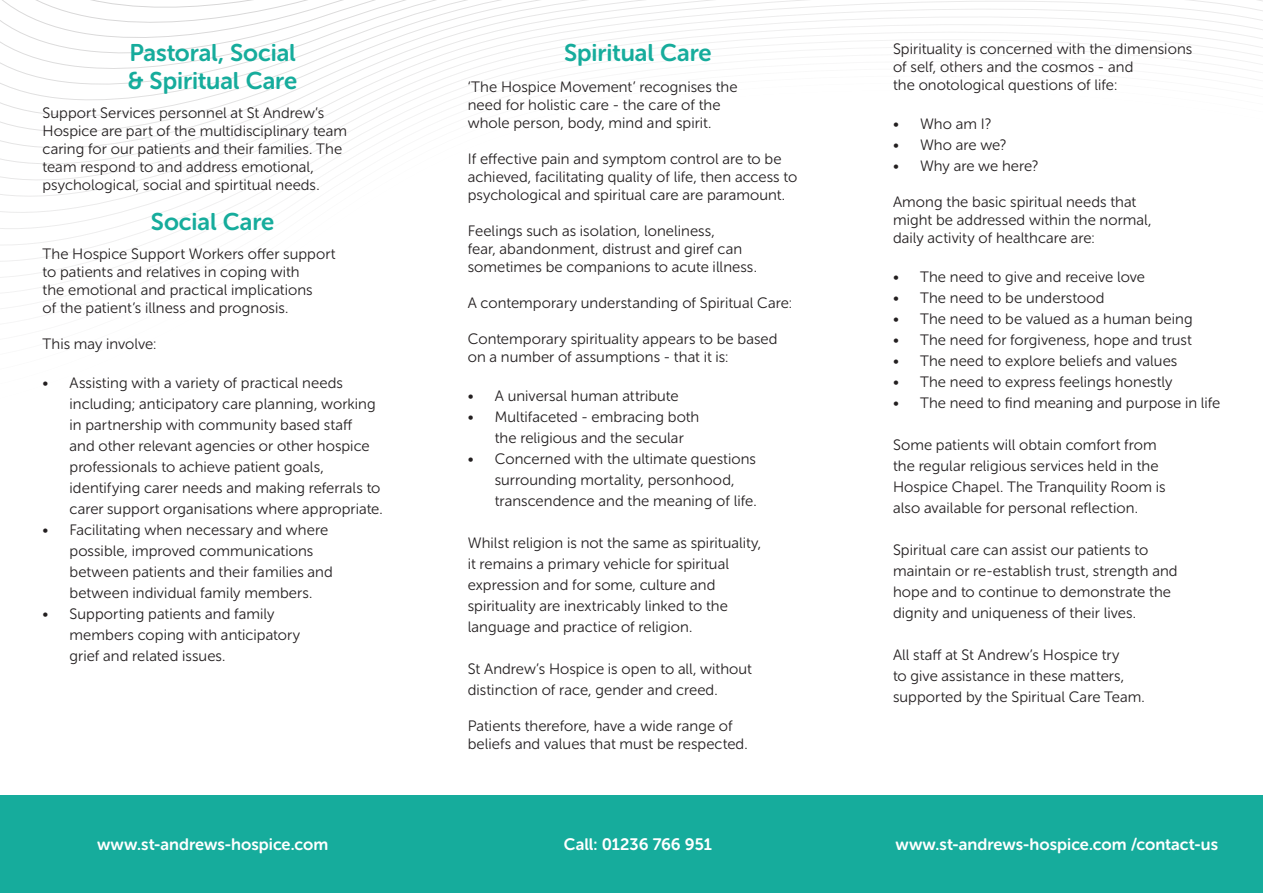
<style>
.page{position:relative;width:1263px;height:893px;background:#fff}
.page>*{position:absolute;margin:0;border:0;box-sizing:border-box;transform-origin:0 0}
.Header_Green{font:24px/28.8px "Museo Sans Rounded 700";letter-spacing:-.005em;color:#16ac9c}
.Sub_Header_Purple{font:16.5px "Museo Sans Rounded 700";color:#fff}
.Paragraph_Text_Large{font:15px/21px "Museo Sans Rounded 300";letter-spacing:.005em;color:#231f20}
</style>
<div class="page">
<svg style="left:0;top:0;width:1263px;height:116px"></svg>
<svg style="left:0;top:0;width:1262px;height:100px"></svg>
<svg style="left:0;top:0;width:1252px;height:85px"></svg>
<svg style="left:0;top:0;width:1243px;height:69px"></svg>
<svg style="left:0;top:0;width:1234px;height:53px"></svg>
<svg style="left:0;top:0;width:1224px;height:38px"></svg>
<svg style="left:0;top:0;width:1215px;height:23px"></svg>
<div style="left:0;top:795px;width:1263px;height:98px;background:#16ac9c"></div>
<p class="Header_Green" style="left:128px;top:38px;width:171px">Pastoral, Social &amp; Spiritual Care</p>
<p class="Paragraph_Text_Large" style="left:43px;top:104px;width:306px;line-height:18px">Support Services personnel at St Andrew’s Hospice are part of the multidisciplinary team caring for our patients and their families. The team respond to and address emotional, psychological, social and spirtitual needs.</p>
<p class="Header_Green" style="left:151px;top:207px;width:125px">Social Care</p>
<p class="Paragraph_Text_Large" style="left:43px;top:245px;width:295px;line-height:18px">The Hospice Support Workers offer support to patients and relatives in coping with<br>the emotional and practical implications<br>of the patient’s illness and prognosis.</p>
<p class="Paragraph_Text_Large" style="left:43px;top:333px;width:116px">This may involve:</p>
<p class="Paragraph_Text_Large" style="left:70px;top:372px;width:315px;text-indent:-27px">• Assisting with a variety of practical needs including; anticipatory care planning, working in partnership with community based staff<br>and other relevant agencies or other hospice professionals to achieve patient goals, identifying carer needs and making referrals to carer support organisations where appropriate.</p>
<p class="Paragraph_Text_Large" style="left:70px;top:519px;width:265px;text-indent:-27px">• Facilitating when necessary and where possible, improved communications between patients and their families and between individual family members.</p>
<p class="Paragraph_Text_Large" style="left:70px;top:603px;width:232px;text-indent:-27px">• Supporting patients and family members coping with anticipatory grief and related issues.</p>
<p class="Header_Green" style="left:564px;top:38px;width:149px">Spiritual Care</p>
<p class="Paragraph_Text_Large" style="left:468px;top:78px;width:271px;line-height:18px">‘The Hospice Movement’ recognises the need for holistic care - the care of the whole person, body, mind and spirit.</p>
<p class="Paragraph_Text_Large" style="left:468px;top:150px;width:331px;line-height:18px">If effective pain and symptom control are to be achieved, facilitating quality of life, then access to psychological and spiritual care are paramount.</p>
<p class="Paragraph_Text_Large" style="left:468px;top:222px;width:291px;line-height:18px">Feelings such as isolation, loneliness,<br>fear, abandonment, distrust and giref can sometimes be companions to acute illness.</p>
<p class="Paragraph_Text_Large" style="left:468px;top:293px;width:326px">A contemporary understanding of Spiritual Care:</p>
<p class="Paragraph_Text_Large" style="left:468px;top:330px;width:311px;line-height:18px">Contemporary spirituality appears to be based on a number of assumptions - that it is:</p>
<p class="Paragraph_Text_Large" style="left:468px;top:386px;width:212px">• A universal human attribute</p>
<p class="Paragraph_Text_Large" style="left:495px;top:407px;width:206px;text-indent:-27px">• Multifaceted - embracing both the religious and the secular</p>
<p class="Paragraph_Text_Large" style="left:495px;top:449px;width:263px;text-indent:-27px">• Concerned with the ultimate questions surrounding mortality, personhood, transcendence and the meaning of life.</p>
<p class="Paragraph_Text_Large" style="left:468px;top:533px;width:295px">Whilst religion is not the same as spirituality, it remains a primary vehicle for spiritual expression and for some, culture and spirituality are inextricably linked to the language and practice of religion.</p>
<p class="Paragraph_Text_Large" style="left:468px;top:659px;width:286px">St Andrew’s Hospice is open to all, without distinction of race, gender and creed.</p>
<p class="Paragraph_Text_Large" style="left:468px;top:717px;width:281px;line-height:18px">Patients therefore, have a wide range of beliefs and values that must be respected.</p>
<p class="Paragraph_Text_Large" style="left:893px;top:40px;width:301px;line-height:18px">Spirituality is concerned with the dimensions of self, others and the cosmos - and<br>the onotological questions of life:</p>
<p class="Paragraph_Text_Large" style="left:893px;top:113px;width:100px">• Who am I?</p>
<p class="Paragraph_Text_Large" style="left:893px;top:134px;width:115px">• Who are we?</p>
<p class="Paragraph_Text_Large" style="left:893px;top:155px;width:147px">• Why are we here?</p>
<p class="Paragraph_Text_Large" style="left:893px;top:193px;width:260px;line-height:18px">Among the basic spiritual needs that might be addressed within the normal, daily activity of healthcare are:</p>
<p class="Paragraph_Text_Large" style="left:893px;top:266px;width:253px">• The need to give and receive love</p>
<p class="Paragraph_Text_Large" style="left:893px;top:287px;width:213px">• The need to be understood</p>
<p class="Paragraph_Text_Large" style="left:893px;top:308px;width:301px">• The need to be valued as a human being</p>
<p class="Paragraph_Text_Large" style="left:893px;top:329px;width:300px">• The need for forgiveness, hope and trust</p>
<p class="Paragraph_Text_Large" style="left:893px;top:350px;width:286px">• The need to explore beliefs and values</p>
<p class="Paragraph_Text_Large" style="left:893px;top:371px;width:281px">• The need to express feelings honestly</p>
<p class="Paragraph_Text_Large" style="left:893px;top:392px;width:329px">• The need to find meaning and purpose in life</p>
<p class="Paragraph_Text_Large" style="left:893px;top:434px;width:274px">Some patients will obtain comfort from the regular religious services held in the Hospice Chapel. The Tranquility Room is also available for personal reflection.</p>
<p class="Paragraph_Text_Large" style="left:893px;top:539px;width:286px">Spiritual care can assist our patients to maintain or re-establish trust, strength and hope and to continue to demonstrate the dignity and uniqueness of their lives.</p>
<p class="Paragraph_Text_Large" style="left:893px;top:644px;width:253px">All staff at St Andrew’s Hospice try<br>to give assistance in these matters, supported by the Spiritual Care Team.</p>
<p class="Sub_Header_Purple" style="left:97px;top:836px;width:233px">www.st-andrews-hospice.com</p>
<p class="Sub_Header_Purple" style="left:564px;top:836px;width:149px">Call: 01236 766 951</p>
<p class="Sub_Header_Purple" style="left:895px;top:836px;width:324px">www.st-andrews-hospice.com /contact-us</p>
</div>
